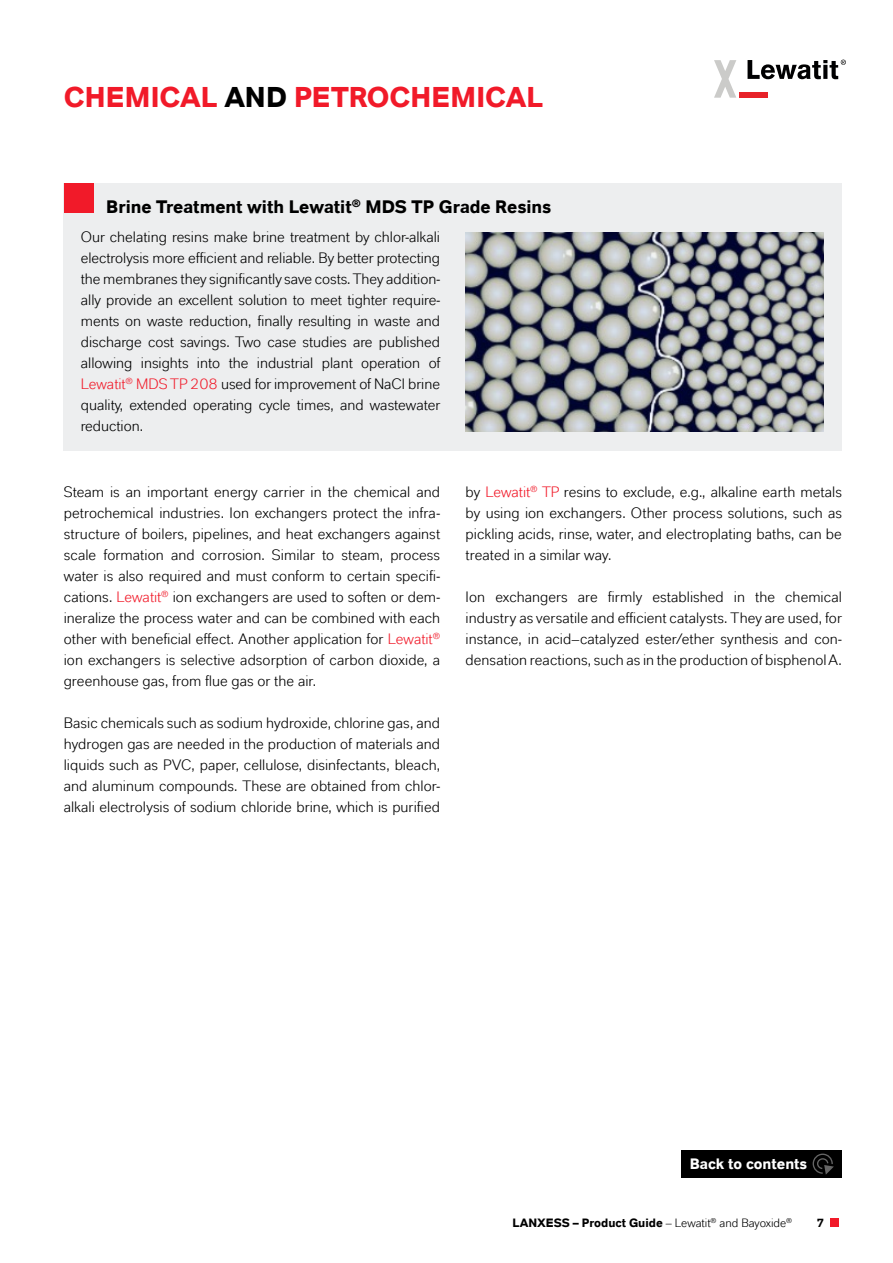
<style>
.page{position:relative;width:893px;height:1263px;background:#fff}
.page>*{position:absolute;margin:0;border:0;box-sizing:border-box;transform-origin:0 0}
.t1{font:700 28.5px "Lanxess Global";color:#f11a29}
.t2{font:700 18px "Lanxess Global";color:#000}
.t3{font:15px/21px "Lanxess Global";color:#000;text-align:justify}
.t4{font:700 15px "Lanxess Global";color:#fff}
.t5{font:700 12px "Lanxess Global";color:#000}
.s1{color:#000}
.s2{color:#f11a29}
.s3{font-weight:400}
</style>
<div class="page">
<div style="left:830px;top:1218px;width:9px;height:9px;background:#f11a29"></div>
<div style="left:739px;top:92px;width:28px;height:6px;background:#e72229"></div>
<svg style="left:714px;top:60px;width:22px;height:38px"></svg>
<svg style="left:747px;top:60px;width:99px;height:19px"></svg>
<div style="left:64px;top:183px;width:778px;height:268px;background:#edeeef"></div>
<div style="left:64px;top:183px;width:30px;height:30px;background:#f11a29"></div>
<img style="left:466px;top:233px;width:357px;height:199px">
<div style="left:681px;top:1150px;width:161px;height:28px;background:#000"></div>
<div style="left:813px;top:1153px;width:20px;height:21px;border:1px solid #fff;border-radius:50%"></div>
<svg style="left:816px;top:1157px;width:18px;height:17px"></svg>
<h1 class="t1" style="left:64px;top:80px;width:481px">CHEMICAL <span class="s1">AND</span> PETROCHEMICAL</h1>
<p class="t2" style="left:106px;top:196px;width:446px">Brine Treatment with Lewatit<sup>®</sup> MDS TP Grade Resins</p>
<p class="t3" style="left:81px;top:226px;width:361px">Our chelating resins make brine treatment by chlor-alkali electrolysis more efficient and reliable. By better protecting the membranes they significantly save costs. They addition&shy;ally provide an excellent solution to meet tighter require&shy;ments on waste reduction, finally resulting in waste and discharge cost savings. Two case studies are published allowing insights into the industrial plant operation of <span class="s2">Lewatit</span><sup>®</sup> <span class="s2">MDS TP 208</span> used for improvement of NaCl brine quality, extended operating cycle times, and wastewater reduction.</p>
<p class="t3" style="left:64px;top:481px;width:378px">Steam is an important energy carrier in the chemical and petrochemical industries. Ion exchangers protect the infra&shy;structure of boilers, pipelines, and heat exchangers against scale formation and corrosion. Similar to steam, process water is also required and must conform to certain specifi&shy;cations. <span class="s2">Lewatit</span><sup>®</sup> ion exchangers are used to soften or dem&shy;ineralize the process water and can be combined with each other with beneficial effect. Another application for <span class="s2">Lewatit</span><sup>® </sup>ion exchangers is selective adsorption of carbon dioxide, a greenhouse gas, from flue gas or the air.</p>
<p class="t3" style="left:64px;top:712px;width:378px">Basic chemicals such as sodium hydroxide, chlorine gas, and hydrogen gas are needed in the production of materials and liquids such as PVC, paper, cellulose, disinfectants, bleach, and aluminum compounds. These are obtained from chlor&shy;alkali electrolysis of sodium chloride brine, which is purified</p>
<p class="t3" style="left:466px;top:481px;width:378px">by <span class="s2">Lewatit</span><sup>®</sup> <span class="s2">TP</span> resins to exclude, e.g., alkaline earth metals by using ion exchangers. Other process solutions, such as pickling acids, rinse, water, and electroplating baths, can be treated in a similar way.</p>
<p class="t3" style="left:466px;top:586px;width:378px">Ion exchangers are firmly established in the chemical industry as versatile and efficient catalysts. They are used, for instance, in acid–catalyzed ester/ether synthesis and con&shy;densation reactions, such as in the production of bisphenol A.</p>
<p class="t4" style="left:690px;top:1155px;width:119px">Back to contents</p>
<p class="t5" style="left:513px;top:1215px;width:281px">LANXESS – Product Guide <span class="s3">– Lewatit</span><sup>®</sup> <span class="s3">and Bayoxide</span><sup>®</sup></p>
<p class="t5" style="left:817px;top:1215px;width:9px">7</p>
</div>
